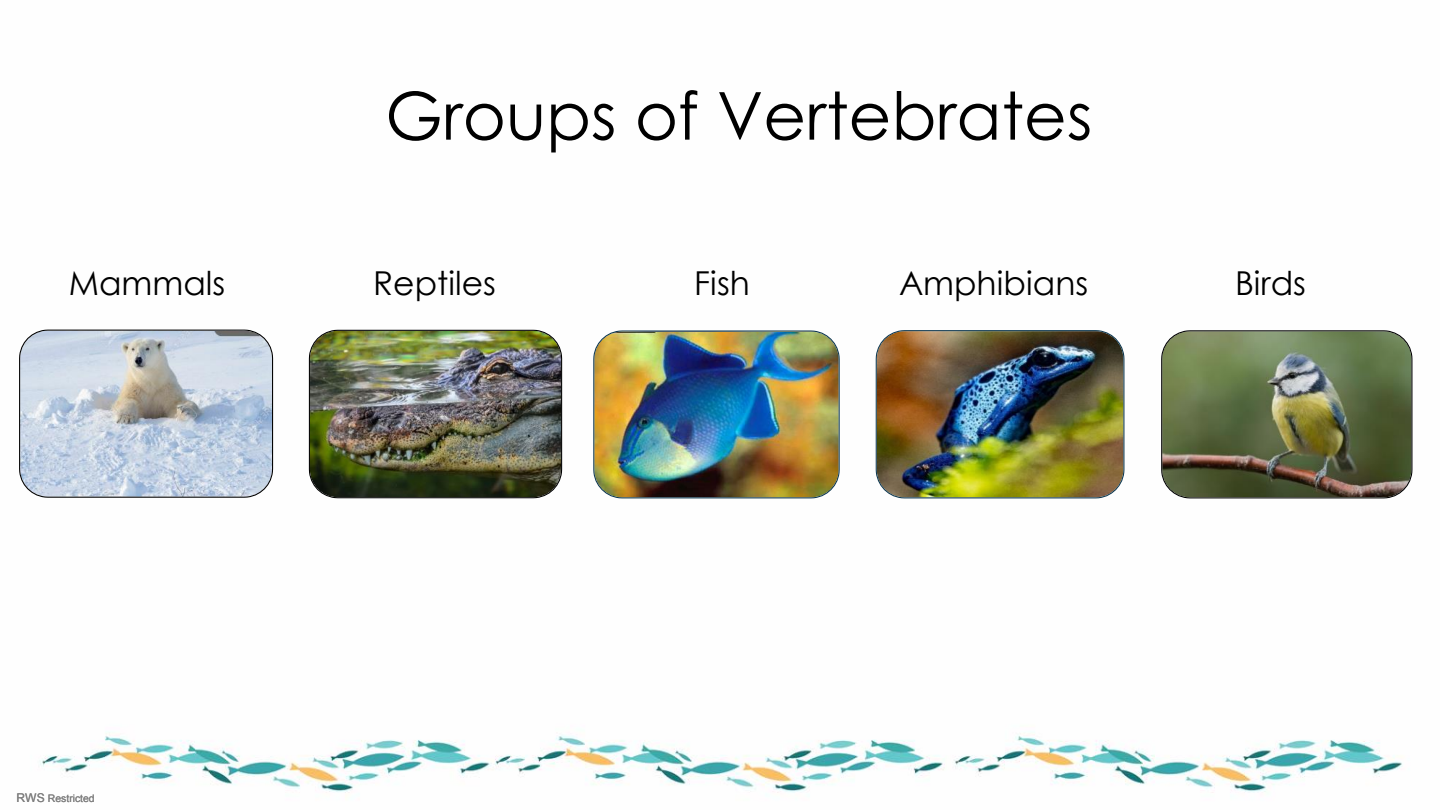
<style>
.page{position:relative;width:1440px;height:810px;background:#fff}
.page>*{position:absolute;margin:0;border:0;box-sizing:border-box;transform-origin:0 0}
.t1{font:66px "Century Gothic";color:#000}
.t2{font:33px "Century Gothic";color:#000}
.t3{font:10.5px "Arial";color:#7f7f7f}
.s1{font-size:12px}
</style>
<div class="page">
<img style="left:40px;top:734px;width:1363px;height:59px">
<img style="left:593px;top:330px;width:247px;height:169px">
<img style="left:875px;top:330px;width:250px;height:169px">
<svg style="left:19px;top:329px;width:255px;height:169px;background:#bec8d5"></svg>
<img style="left:308px;top:329px;width:255px;height:170px">
<img style="left:1161px;top:330px;width:252px;height:169px">
<h1 class="t1" style="left:385px;top:70px;width:709px">Groups of Vertebrates</h1>
<p class="t2" style="left:69px;top:260px;width:158px">Mammals</p>
<p class="t2" style="left:373px;top:260px;width:124px">Reptiles</p>
<p class="t2" style="left:694px;top:260px;width:57px">Fish</p>
<p class="t2" style="left:899px;top:260px;width:191px">Amphibians</p>
<p class="t2" style="left:1235px;top:260px;width:72px">Birds</p>
<p class="t3" style="left:17px;top:792px;width:80px"><span class="s1">RWS</span> Restricted</p>
</div>
